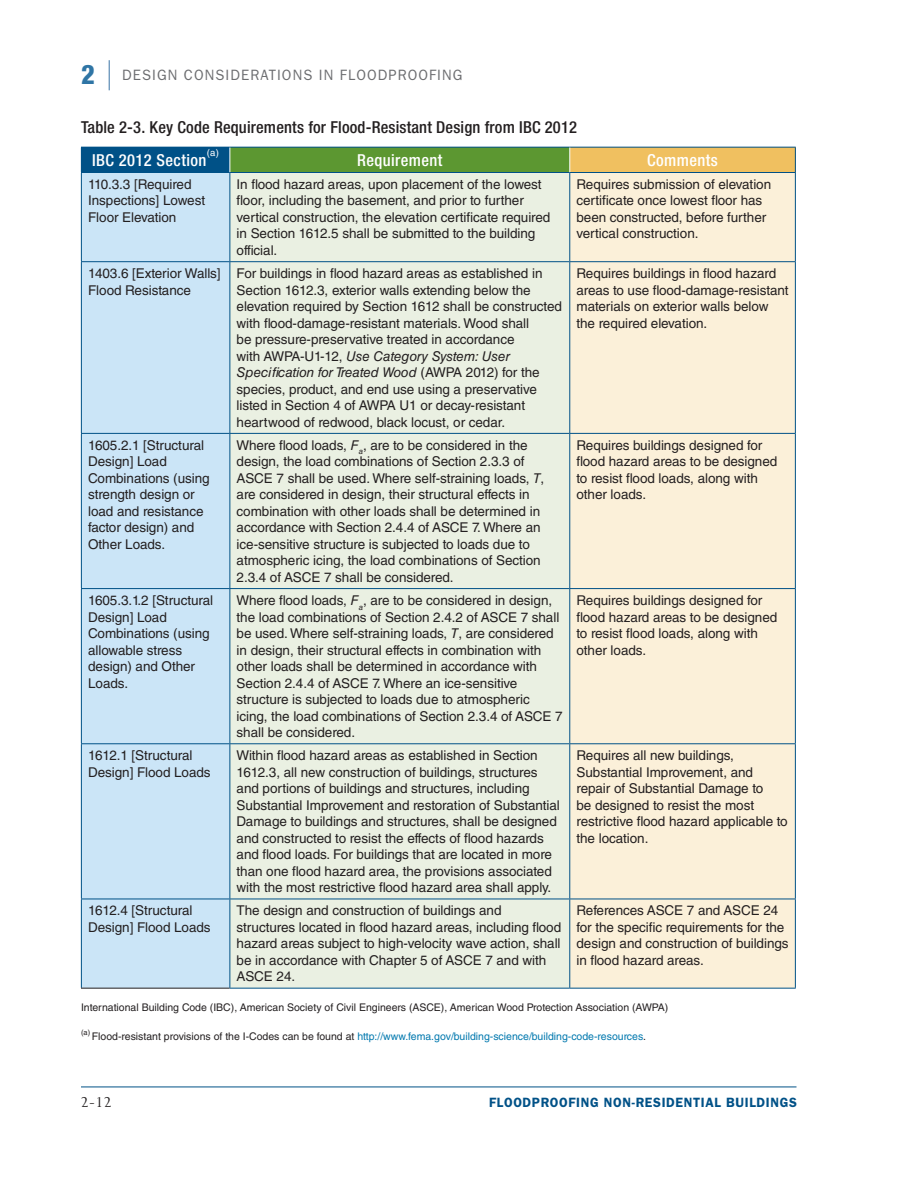
<style>
.page{position:relative;width:918px;height:1188px;background:#fff}
.page>*{position:absolute;margin:0;border:0;box-sizing:border-box;transform-origin:0 0}
.table_caption{font:500 condensed 16.5px "Helvetica Neue LT Std";letter-spacing:.01em;color:#231f20}
.table_head{font:500 condensed 16.5px "Helvetica Neue LT Std";letter-spacing:.025em;color:#fff}
.t1{font:16.5px "Joanna MT Std";color:#231f20}
.t2{font:15px "ITC Franklin Gothic Std";letter-spacing:.075em;color:#6c6d70}
.table_text{font:13.5px/16.5px "Helvetica LT Std";letter-spacing:-.005em;color:#231f20}
.t3{font:600 13.5px "ITC Franklin Gothic Std";letter-spacing:.05em;color:#005187}
.notes{font:10.5px "Helvetica LT Std";color:#0078ae}
.notes-2{font:10.5px "Helvetica LT Std";color:#231f20}
.table_head-2{font:9.6px "Helvetica LT Std";color:#fff}
.s1{font-family:"Helvetica Neue LT Std";font-weight:800;font-stretch:condensed;font-size:27px;color:#2f75a5}
.s2{font-style:italic}
.s3{color:#231f20}
</style>
<div class="page">
<hr style="left:81px;top:1087px;width:715px;height:1px;background:#005187">
<hr style="left:109px;top:60px;width:1px;height:30px;background:#5083af">
<div style="left:81px;top:147px;width:149px;height:26px;background:#005187"></div>
<div style="left:230px;top:147px;width:340px;height:26px;background:#5c9731"></div>
<div style="left:570px;top:147px;width:225px;height:26px;background:#f0c060"></div>
<div style="left:82px;top:173px;width:148px;height:815px;background:#cbe5f7"></div>
<div style="left:231px;top:173px;width:338px;height:815px;background:#eaf0e2"></div>
<svg style="left:570px;top:173px;width:225px;height:815px;background:#ece6d4"></svg>
<hr style="left:230px;top:147px;width:340px;height:1px;background:#005187">
<hr style="left:570px;top:147px;width:226px;height:1px;background:#005187">
<svg style="left:795px;top:148px;width:1px;height:24px"></svg>
<hr style="left:81px;top:173px;width:1px;height:88px;background:#005187">
<hr style="left:230px;top:172px;width:340px;height:1px;background:#005187">
<hr style="left:230px;top:173px;width:1px;height:88px;background:#005187">
<hr style="left:570px;top:172px;width:226px;height:1px;background:#005187">
<hr style="left:569px;top:173px;width:1px;height:88px;background:#005187">
<hr style="left:795px;top:173px;width:1px;height:88px;background:#005187">
<hr style="left:81px;top:261px;width:149px;height:1px;background:#005187">
<hr style="left:81px;top:262px;width:1px;height:171px;background:#005187">
<hr style="left:230px;top:261px;width:340px;height:1px;background:#005187">
<hr style="left:230px;top:262px;width:1px;height:171px;background:#005187">
<hr style="left:570px;top:261px;width:226px;height:1px;background:#005187">
<hr style="left:569px;top:262px;width:1px;height:171px;background:#005187">
<hr style="left:795px;top:262px;width:1px;height:171px;background:#005187">
<hr style="left:81px;top:433px;width:149px;height:1px;background:#005187">
<hr style="left:81px;top:434px;width:1px;height:154px;background:#005187">
<hr style="left:230px;top:433px;width:340px;height:1px;background:#005187">
<hr style="left:230px;top:434px;width:1px;height:154px;background:#005187">
<hr style="left:570px;top:433px;width:226px;height:1px;background:#005187">
<hr style="left:569px;top:434px;width:1px;height:154px;background:#005187">
<hr style="left:795px;top:434px;width:1px;height:154px;background:#005187">
<hr style="left:81px;top:588px;width:149px;height:1px;background:#005187">
<hr style="left:81px;top:589px;width:1px;height:154px;background:#005187">
<hr style="left:230px;top:588px;width:340px;height:1px;background:#005187">
<hr style="left:230px;top:589px;width:1px;height:154px;background:#005187">
<hr style="left:570px;top:588px;width:226px;height:1px;background:#005187">
<hr style="left:569px;top:589px;width:1px;height:154px;background:#005187">
<hr style="left:795px;top:589px;width:1px;height:154px;background:#005187">
<hr style="left:81px;top:743px;width:149px;height:1px;background:#005187">
<hr style="left:81px;top:744px;width:1px;height:155px;background:#005187">
<hr style="left:230px;top:743px;width:340px;height:1px;background:#005187">
<hr style="left:230px;top:744px;width:1px;height:155px;background:#005187">
<hr style="left:570px;top:743px;width:226px;height:1px;background:#005187">
<hr style="left:569px;top:744px;width:1px;height:155px;background:#005187">
<hr style="left:795px;top:744px;width:1px;height:155px;background:#005187">
<hr style="left:81px;top:899px;width:149px;height:1px;background:#005187">
<hr style="left:81px;top:899px;width:1px;height:89px;background:#005187">
<hr style="left:230px;top:899px;width:340px;height:1px;background:#005187">
<hr style="left:230px;top:899px;width:1px;height:89px;background:#005187">
<hr style="left:570px;top:899px;width:226px;height:1px;background:#005187">
<hr style="left:569px;top:899px;width:1px;height:89px;background:#005187">
<hr style="left:795px;top:899px;width:1px;height:89px;background:#005187">
<hr style="left:230px;top:988px;width:340px;height:1px;background:#005187">
<hr style="left:570px;top:988px;width:226px;height:1px;background:#005187">
<hr style="left:81px;top:988px;width:149px;height:1px;background:#231f20">
<svg style="left:569px;top:148px;width:1px;height:24px"></svg>
<svg style="left:230px;top:148px;width:1px;height:24px"></svg>
<p class="t2" style="left:81px;top:66px;width:383px"><span class="s1">2</span> DESIGN CONSIDERATIONS IN FLOODPROOFING</p>
<p class="table_caption" style="left:81px;top:118px;width:498px">Table 2-3. Key Code Requirements for Flood-Resistant Design from IBC 2012</p>
<p class="table_head" style="left:92px;top:150px;width:116px">IBC 2012 Section</p>
<p class="table_head-2" style="left:207px;top:147px;width:14px">(a)</p>
<p class="table_head" style="left:357px;top:150px;width:87px">Requirement</p>
<p class="table_head" style="left:647px;top:150px;width:72px">Comments</p>
<p class="table_text" style="left:88px;top:176px;width:119px">110.3.3 [Required<br>Inspections] Lowest<br>Floor Elevation</p>
<p class="table_text" style="left:237px;top:176px;width:315px">In flood hazard areas, upon placement of the lowest floor, including the basement, and prior to further vertical construction, the elevation certificate required in Section 1612.5 shall be submitted to the building official.</p>
<p class="table_text" style="left:577px;top:176px;width:196px">Requires submission of elevation certificate once lowest floor has been constructed, before further vertical construction.</p>
<p class="table_text" style="left:88px;top:265px;width:134px">1403.6 [Exterior Walls]<br>Flood Resistance</p>
<p class="table_text" style="left:237px;top:265px;width:327px">For buildings in flood hazard areas as established in Section 1612.3, exterior walls extending below the elevation required by Section 1612 shall be constructed with flood-damage-resistant materials. Wood shall<br>be pressure-preservative treated in accordance<br>with AWPA-U1-12, <span class="s2">Use Category System: User Specification for Treated Wood</span> (AWPA 2012) for the species, product, and end use using a preservative listed in Section 4 of AWPA U1 or decay-resistant heartwood of redwood, black locust, or cedar.</p>
<p class="table_text" style="left:577px;top:265px;width:214px">Requires buildings in flood hazard areas to use flood-damage-resistant materials on exterior walls below the required elevation.</p>
<p class="table_text" style="left:88px;top:437px;width:123px">1605.2.1 [Structural<br>Design] Load<br>Combinations (using strength design or load and resistance factor design) and<br>Other Loads.</p>
<p class="table_text" style="left:237px;top:437px;width:309px">Where flood loads, <span class="s2">F</span><sub>a</sub>, are to be considered in the design, the load combinations of Section 2.3.3 of ASCE 7 shall be used. Where self-straining loads, <span class="s2">T</span>, are considered in design, their structural effects in combination with other loads shall be determined in accordance with Section 2.4.4 of ASCE 7. Where an ice-sensitive structure is subjected to loads due to atmospheric icing, the load combinations of Section 2.3.4 of ASCE 7 shall be considered.</p>
<p class="table_text" style="left:577px;top:437px;width:202px">Requires buildings designed for flood hazard areas to be designed to resist flood loads, along with other loads.</p>
<p class="table_text" style="left:88px;top:592px;width:127px">1605.3.1.2 [Structural<br>Design] Load<br>Combinations (using allowable stress design) and Other<br>Loads.</p>
<p class="table_text" style="left:237px;top:592px;width:328px">Where flood loads, <span class="s2">F</span><sub>a</sub>, are to be considered in design, the load combinations of Section 2.4.2 of ASCE 7 shall be used. Where self-straining loads, <span class="s2">T</span>, are considered in design, their structural effects in combination with other loads shall be determined in accordance with Section 2.4.4 of ASCE 7. Where an ice-sensitive structure is subjected to loads due to atmospheric icing, the load combinations of Section 2.3.4 of ASCE 7 shall be considered.</p>
<p class="table_text" style="left:577px;top:592px;width:202px">Requires buildings designed for flood hazard areas to be designed to resist flood loads, along with other loads.</p>
<p class="table_text" style="left:88px;top:747px;width:124px">1612.1 [Structural<br>Design] Flood Loads</p>
<p class="table_text" style="left:237px;top:747px;width:325px">Within flood hazard areas as established in Section 1612.3, all new construction of buildings, structures and portions of buildings and structures, including Substantial Improvement and restoration of Substantial Damage to buildings and structures, shall be designed and constructed to resist the effects of flood hazards and flood loads. For buildings that are located in more than one flood hazard area, the provisions associated with the most restrictive flood hazard area shall apply.</p>
<p class="table_text" style="left:577px;top:747px;width:213px">Requires all new buildings,<br>Substantial Improvement, and repair of Substantial Damage to<br>be designed to resist the most restrictive flood hazard applicable to the location.</p>
<p class="table_text" style="left:88px;top:902px;width:124px">1612.4 [Structural<br>Design] Flood Loads</p>
<p class="table_text" style="left:237px;top:902px;width:326px">The design and construction of buildings and structures located in flood hazard areas, including flood hazard areas subject to high-velocity wave action, shall be in accordance with Chapter 5 of ASCE 7 and with ASCE 24.</p>
<p class="table_text" style="left:577px;top:902px;width:214px">References ASCE 7 and ASCE 24 for the specific requirements for the design and construction of buildings in flood hazard areas.</p>
<p class="notes-2" style="left:81px;top:1001px;width:589px">International Building Code (IBC), American Society of Civil Engineers (ASCE), American Wood Protection Association (AWPA)</p>
<p class="notes" style="left:81px;top:1030px;width:567px"><sup>(a)</sup> <span class="s3">Flood-resistant provisions of the I-Codes can be found at</span> http://www.fema.gov/building-science/building-code-resources<span class="s3">.</span></p>
<p class="t1" style="left:81px;top:1093px;width:33px">2-12</p>
<p class="t3" style="left:489px;top:1094px;width:309px">FLOODPROOFING NON-RESIDENTIAL BUILDINGS</p>
</div>
